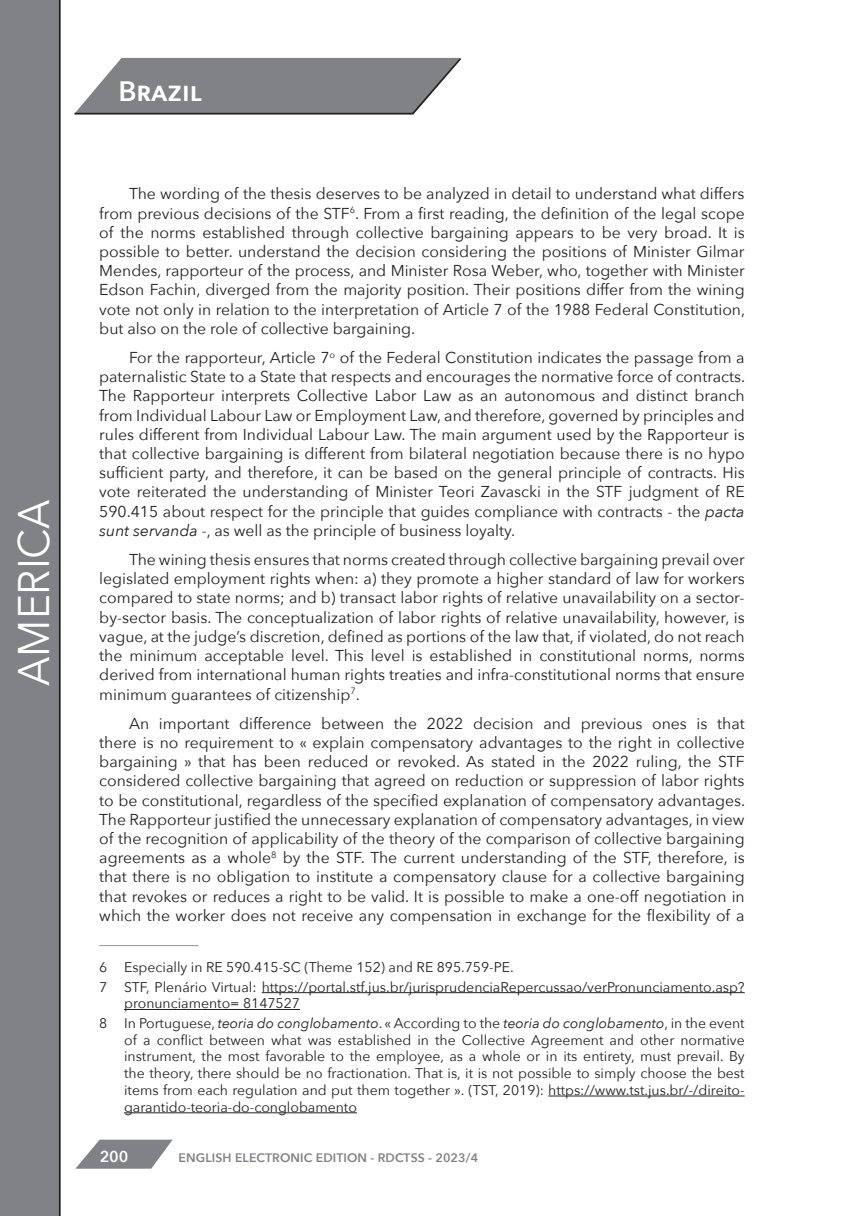
<style>
.page{position:relative;width:844px;height:1216px;background:#fff}
.page>*{position:absolute;margin:0;border:0;box-sizing:border-box;transform-origin:0 0}
.t1{font:44.1px "Avenir Next";color:#fff;scale:.95 1}
.t2{font:600 28px "Avenir Next";color:#fff}
.Corps_Texte_actua{font:15.75px/19.2px "Avenir Next";color:#231f20;text-align:justify}
.t3{font:600 15.75px "Avenir Next";color:#fff}
.Notes_de_fin_actua{font:14px/16.8px "Avenir Next";color:#231f20}
.t4{font:600 12.25px "Avenir Next";letter-spacing:.01em;color:#808285}
.s1{font-style:italic}
</style>
<div class="page">
<div style="left:0;top:0;width:61px;height:1215px;background:#808285"></div>
<hr style="left:59px;top:0;width:1px;height:1215px;background:#231f20">
<svg style="left:74px;top:57px;width:387px;height:58px;background:#8e9092"></svg>
<svg style="left:76px;top:1139px;width:96px;height:29px"></svg>
<hr style="left:99px;top:945px;width:99px;height:1px;background:#939598">
<hr style="left:262px;top:992px;width:482px;height:1px;background:#231f20">
<hr style="left:124px;top:1009px;width:176px;height:1px;background:#231f20">
<hr style="left:548px;top:1095px;width:196px;height:1px;background:#231f20">
<hr style="left:124px;top:1112px;width:233px;height:1px;background:#231f20">
<h1 class="t1" style="left:-4px;top:686px;width:198px;rotate:-90deg">AMERICA</h1>
<h2 class="t2" style="left:118px;top:67px;width:85px">Brazil</h2>
<p class="Corps_Texte_actua" style="left:99px;top:184px;width:647px;text-indent:30px">The wording of the thesis deserves to be analyzed in detail to understand what differs from previous decisions of the STF<sup>6</sup>. From a first reading, the definition of the legal scope of the norms established through collective bargaining appears to be very broad. It is possible to better. understand the decision considering the positions of Minister Gilmar Mendes, rapporteur of the process, and Minister Rosa Weber, who, together with Minister Edson Fachin, diverged from the majority position. Their positions differ from the wining vote not only in relation to the interpretation of Article 7 of the 1988 Federal Constitution, but also on the role of collective bargaining.</p>
<p class="Corps_Texte_actua" style="left:99px;top:347px;width:647px;text-indent:30px">For the rapporteur, Article 7<sup>o</sup> of the Federal Constitution indicates the passage from a paternalistic State to a State that respects and encourages the normative force of contracts.<br>The Rapporteur interprets Collective Labor Law as an autonomous and distinct branch from Individual Labour Law or Employment Law, and therefore, governed by principles and rules different from Individual Labour Law. The main argument used by the Rapporteur is that collective bargaining is different from bilateral negotiation because there is no hypo sufficient party, and therefore, it can be based on the general principle of contracts. His vote reiterated the understanding of Minister Teori Zavascki in the STF judgment of RE 590.415 about respect for the principle that guides compliance with contracts - the <span class="s1">pacta sunt servanda</span> -, as well as the principle of business loyalty.</p>
<p class="Corps_Texte_actua" style="left:99px;top:549px;width:646px;text-indent:30px">The wining thesis ensures that norms created through collective bargaining prevail over legislated employment rights when: a) they promote a higher standard of law for workers compared to state norms; and b) transact labor rights of relative unavailability on a sector&shy;by-sector basis. The conceptualization of labor rights of relative unavailability, however, is vague, at the judge’s discretion, defined as portions of the law that, if violated, do not reach the minimum acceptable level. This level is established in constitutional norms, norms derived from international human rights treaties and infra-constitutional norms that ensure minimum guarantees of citizenship<sup>7</sup>.</p>
<p class="Corps_Texte_actua" style="left:99px;top:713px;width:647px;text-indent:30px">An important difference between the 2022 decision and previous ones is that there is no requirement to « explain compensatory advantages to the right in collective bargaining » that has been reduced or revoked. As stated in the 2022 ruling, the STF considered collective bargaining that agreed on reduction or suppression of labor rights to be constitutional, regardless of the specified explanation of compensatory advantages.<br>The Rapporteur justified the unnecessary explanation of compensatory advantages, in view of the recognition of applicability of the theory of the comparison of collective bargaining agreements as a whole<sup>8</sup> by the STF. The current understanding of the STF, therefore, is that there is no obligation to institute a compensatory clause for a collective bargaining that revokes or reduces a right to be valid. It is possible to make a one-off negotiation in which the worker does not receive any compensation in exchange for the flexibility of a</p>
<p class="Notes_de_fin_actua" style="left:99px;top:958px;width:416px">6 Especially in RE 590.415-SC (Theme 152) and RE 895.759-PE.</p>
<p class="Notes_de_fin_actua" style="left:124px;top:977px;width:622px;text-indent:-25px">7 STF, Plenário Virtual: https://portal.stf.jus.br/jurisprudenciaRepercussao/verPronunciamento.asp? pronunciamento= 8147527</p>
<p class="Notes_de_fin_actua" style="left:124px;top:1013px;width:622px;text-align:justify;text-indent:-25px">8 In Portuguese, <span class="s1">teoria do conglobamento</span>. « According to the <span class="s1">teoria do conglobamento</span>, in the event of a conflict between what was established in the Collective Agreement and other normative instrument, the most favorable to the employee, as a whole or in its entirety, must prevail. By the theory, there should be no fractionation. That is, it is not possible to simply choose the best items from each regulation and put them together ». (TST, 2019): https://www.tst.jus.br/-/direito&shy;garantido-teoria-do-conglobamento</p>
<p class="t3" style="left:100px;top:1142px;width:30px">200</p>
<p class="t4" style="left:178px;top:1146px;width:301px">ENGLISH ELECTRONIC EDITION - RDCTSS - 2023/4</p>
</div>
